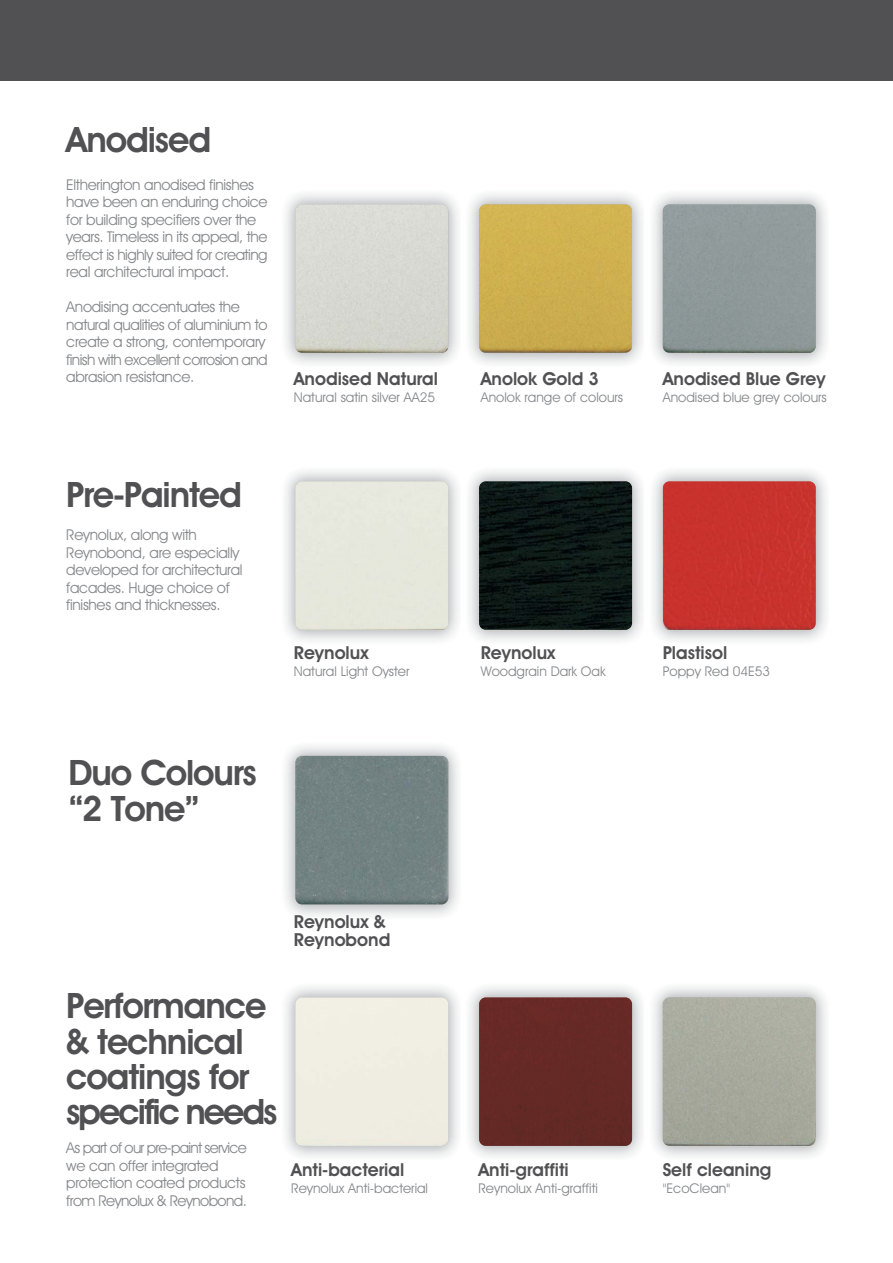
<style>
.page{position:relative;width:893px;height:1263px;background:#fff}
.page>*{position:absolute;margin:0;border:0;box-sizing:border-box;transform-origin:0 0}
.t1{font:600 35.25px/35.2px "Avant Garde IT Cby BT";letter-spacing:-.03em;color:#515153}
.t2{font:600 18px/18px "Avant Garde IT Cby BT";color:#515153}
.t3{font:15px/17.5px "Avant Garde IT Cby BT";letter-spacing:-.02em;color:#86888b}
.t4{font:13.5px "Avant Garde IT Cby BT";color:#86888b}
</style>
<div class="page">
<img style="left:285px;top:194px;width:173px;height:170px">
<img style="left:295px;top:204px;width:153px;height:149px;border-radius:7px">
<img style="left:479px;top:204px;width:153px;height:149px;border-radius:7px">
<img style="left:653px;top:194px;width:173px;height:170px">
<div style="left:663px;top:204px;width:153px;height:149px;background:#909a9b;border-radius:7px"></div>
<div style="left:295px;top:481px;width:153px;height:149px;background:#e6e8dd;border-radius:7px"></div>
<img style="left:469px;top:471px;width:173px;height:170px">
<img style="left:479px;top:481px;width:153px;height:149px;border-radius:7px">
<img style="left:653px;top:471px;width:173px;height:170px">
<div style="left:663px;top:481px;width:152px;height:149px;background:#c8322d;border-radius:7px"></div>
<img style="left:285px;top:746px;width:173px;height:170px">
<img style="left:295px;top:756px;width:153px;height:148px;border-radius:7px">
<div style="left:295px;top:997px;width:153px;height:149px;background:#efede1;border-radius:7px"></div>
<img style="left:469px;top:987px;width:173px;height:170px">
<div style="left:479px;top:997px;width:153px;height:149px;background:#652925;border-radius:7px"></div>
<img style="left:653px;top:987px;width:173px;height:170px">
<img style="left:663px;top:997px;width:153px;height:149px;border-radius:7px">
<div style="left:0;top:0;width:893px;height:81px;background:#515153"></div>
<h1 class="t1" style="left:66px;top:125px;width:146px">Anodised</h1>
<p class="t3" style="left:66px;top:177px;width:203px">Eltherington anodised finishes have been an enduring choice for building specifiers over the years. Timeless in its appeal, the effect is highly suited for creating real architectural impact.</p>
<p class="t3" style="left:66px;top:300px;width:203px">Anodising accentuates the natural qualities of aluminium to create a strong, contemporary finish with excellent corrosion and abrasion resistance.</p>
<p class="t2" style="left:294px;top:371px;width:146px">Anodised Natural</p>
<p class="t4" style="left:294px;top:392px;width:143px">Natural satin silver AA25</p>
<h1 class="t1" style="left:66px;top:481px;width:177px">Pre-Painted</h1>
<p class="t3" style="left:66px;top:528px;width:178px">Reynolux, along with<br>Reynobond, are especially developed for architectural facades. Huge choice of finishes and thicknesses.</p>
<p class="t2" style="left:294px;top:646px;width:76px">Reynolux</p>
<p class="t4" style="left:294px;top:666px;width:117px">Natural Light Oyster</p>
<h1 class="t1" style="left:68px;top:759px;width:190px">Duo Colours “2 Tone”</h1>
<p class="t2" style="left:294px;top:915px;width:98px">Reynolux &amp;<br>Reynobond</p>
<h1 class="t1" style="left:66px;top:992px;width:213px">Performance &amp; technical coatings for specific needs</h1>
<p class="t3" style="left:66px;top:1141px;width:182px">As part of our pre-paint service we can offer integrated protection coated products from Reynolux &amp; Reynobond.</p>
<p class="t2" style="left:291px;top:1162px;width:115px">Anti-bacterial</p>
<p class="t4" style="left:291px;top:1183px;width:138px">Reynolux Anti-bacterial</p>
<p class="t2" style="left:481px;top:371px;width:120px">Anolok Gold 3</p>
<p class="t4" style="left:481px;top:392px;width:144px">Anolok range of colours</p>
<p class="t2" style="left:663px;top:371px;width:164px">Anodised Blue Grey</p>
<p class="t4" style="left:663px;top:392px;width:166px">Anodised blue grey colours</p>
<p class="t2" style="left:481px;top:646px;width:76px">Reynolux</p>
<p class="t4" style="left:481px;top:666px;width:126px">Woodgrain Dark Oak</p>
<p class="t2" style="left:663px;top:646px;width:66px">Plastisol</p>
<p class="t4" style="left:663px;top:666px;width:109px">Poppy Red 04E53</p>
<p class="t2" style="left:478px;top:1162px;width:92px">Anti-graffiti</p>
<p class="t4" style="left:478px;top:1183px;width:121px">Reynolux Anti-graffiti</p>
<p class="t2" style="left:663px;top:1162px;width:110px">Self cleaning</p>
<p class="t4" style="left:663px;top:1183px;width:69px">"EcoClean"</p>
</div>
